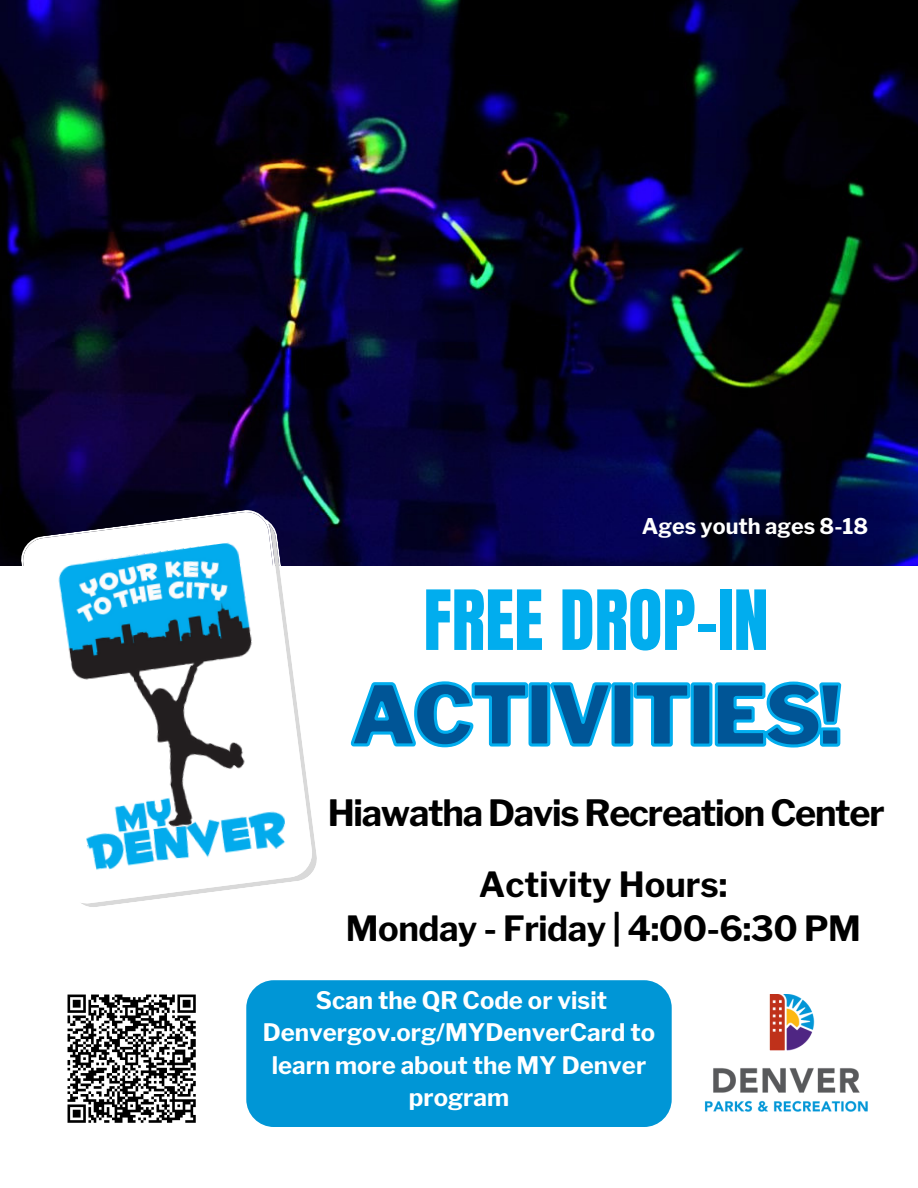
<style>
.page{position:relative;width:918px;height:1188px;background:#fff}
.page>*{position:absolute;margin:0;border:0;box-sizing:border-box;transform-origin:0 0}
.t1{font:900 82.5px "Libre Franklin";letter-spacing:-.04em;color:#005596}
.t2{font:70.5px "Anton";color:#01adee}
.t3{font:700 36px "Libre Franklin";letter-spacing:-.035em;color:#000}
.t4{font:700 34.5px/43.8px "Libre Franklin";letter-spacing:-.015em;color:#000;text-align:center}
.t5{font:700 24px/32.7px "Libre Franklin";color:#fff;text-align:center}
.t6{font:700 21.6px "Libre Franklin";color:#fff}
</style>
<div class="page">
<svg style="left:68px;top:995px;width:128px;height:128px"></svg>
<img style="left:704px;top:995px;width:164px;height:117px">
<img style="left:0;top:0;width:918px;height:566px">
<svg style="left:20px;top:509px;width:300px;height:398px"></svg>
<img style="left:51px;top:540px;width:237px;height:333px">
<div style="left:246px;top:980px;width:426px;height:147px;background:#0096d6;border-radius:28px"></div>
<svg style="left:350px;top:681px;width:492px;height:67px"></svg>
<h3 class="t6" style="left:642px;top:513px;width:228px">Ages youth ages 8-18</h3>
<p class="t2" style="left:424px;top:570px;width:347px">FREE DROP-IN</p>
<h1 class="t1" style="left:350px;top:665px;width:493px">ACTIVITIES!</h1>
<h3 class="t3" style="left:328px;top:791px;width:559px">Hiawatha Davis Recreation Center</h3>
<p class="t4" style="left:346px;top:863px;width:517px">Activity Hours:<br>Monday - Friday | 4:00-6:30 PM</p>
<h1 class="t5" style="left:263px;top:984px;width:394px">Scan the QR Code or visit<br>Denvergov.org/MYDenverCard to learn more about the MY Denver program</h1>
</div>
